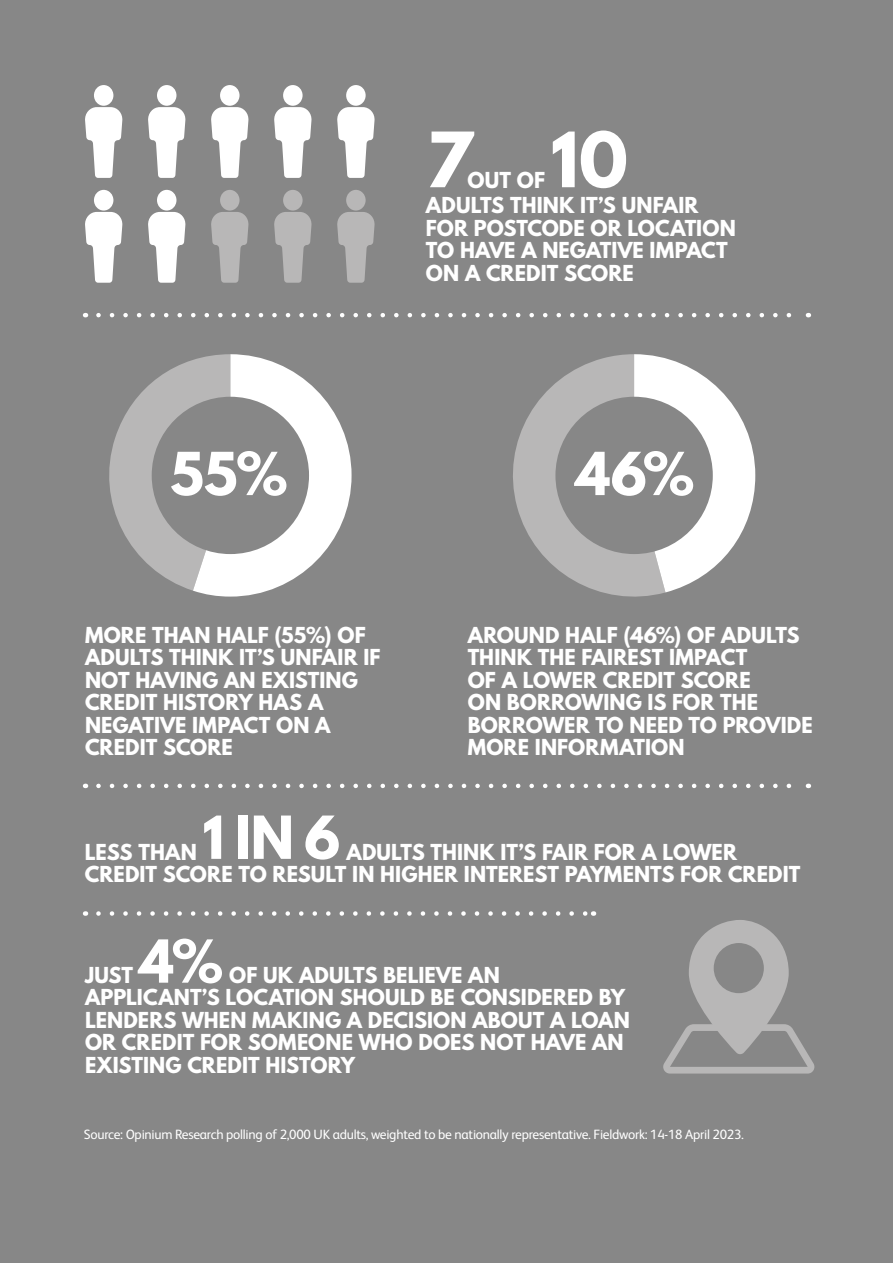
<style>
.page{position:relative;width:893px;height:1263px;background:#878787}
.page>*{position:absolute;margin:0;border:0;box-sizing:border-box;transform-origin:0 0}
.t1{font:700 67.5px "League Spartan";color:#fff}
.t2{font:700 52.5px "League Spartan";color:#fff}
.t3{font:700 19.5px/22.5px "League Spartan";letter-spacing:.005em;color:#fff}
.t4{font:13.5px "FS Albert";letter-spacing:-.02em;color:#fff}
</style>
<div class="page">
<svg style="left:513px;top:354px;width:242px;height:243px"></svg>
<svg style="left:98px;top:313px;width:694px;height:4px"></svg>
<svg style="left:98px;top:784px;width:693px;height:4px"></svg>
<svg style="left:98px;top:911px;width:488px;height:5px"></svg>
<svg style="left:85px;top:107px;width:38px;height:71px"></svg>
<div style="left:94px;top:85px;width:19px;height:21px;background:#fff;border-radius:50%"></div>
<svg style="left:85px;top:212px;width:38px;height:71px"></svg>
<div style="left:94px;top:190px;width:19px;height:21px;background:#fff;border-radius:50%"></div>
<svg style="left:211px;top:107px;width:38px;height:71px"></svg>
<div style="left:220px;top:85px;width:20px;height:21px;background:#fff;border-radius:50%"></div>
<svg style="left:211px;top:212px;width:38px;height:71px"></svg>
<div style="left:220px;top:190px;width:20px;height:21px;background:#b8b7b7;border-radius:50%"></div>
<svg style="left:148px;top:107px;width:38px;height:71px"></svg>
<div style="left:157px;top:85px;width:19px;height:21px;background:#fff;border-radius:50%"></div>
<svg style="left:148px;top:212px;width:38px;height:71px"></svg>
<div style="left:157px;top:190px;width:19px;height:21px;background:#fff;border-radius:50%"></div>
<svg style="left:274px;top:107px;width:38px;height:71px"></svg>
<div style="left:283px;top:85px;width:20px;height:21px;background:#fff;border-radius:50%"></div>
<svg style="left:274px;top:212px;width:38px;height:71px"></svg>
<div style="left:283px;top:190px;width:20px;height:21px;background:#b8b7b7;border-radius:50%"></div>
<svg style="left:337px;top:107px;width:38px;height:71px"></svg>
<div style="left:346px;top:85px;width:20px;height:21px;background:#fff;border-radius:50%"></div>
<svg style="left:337px;top:212px;width:38px;height:71px"></svg>
<div style="left:346px;top:190px;width:20px;height:21px;background:#b8b7b7;border-radius:50%"></div>
<svg style="left:109px;top:354px;width:243px;height:243px"></svg>
<div style="left:152px;top:397px;width:157px;height:157px;background:#878787;border-radius:50%"></div>
<div style="left:555px;top:397px;width:158px;height:157px;background:#878787;border-radius:50%"></div>
<svg style="left:663px;top:920px;width:152px;height:153px"></svg>
<h1 class="t1" style="left:426px;top:107px;width:203px">7 10</h1>
<p class="t3" style="left:426px;top:168px;width:274px;line-height:25px;text-indent:42px">OUT OF<br>ADULTS THINK IT’S UNFAIR</p>
<p class="t3" style="left:426px;top:216px;width:311px">FOR POSTCODE OR LOCATION<br>TO HAVE A NEGATIVE IMPACT<br>ON A CREDIT SCORE</p>
<h2 class="t2" style="left:170px;top:433px;width:119px">55%</h2>
<h2 class="t2" style="left:575px;top:433px;width:121px">46%</h2>
<p class="t3" style="left:85px;top:623px;width:297px">MORE THAN HALF (55%) OF<br>ADULTS THINK IT’S UNFAIR IF<br>NOT HAVING AN EXISTING<br>CREDIT HISTORY HAS A<br>NEGATIVE IMPACT ON A<br>CREDIT SCORE</p>
<p class="t3" style="left:468px;top:623px;width:347px">AROUND HALF (46%) OF ADULTS<br>THINK THE FAIREST IMPACT<br>OF A LOWER CREDIT SCORE<br>ON BORROWING IS FOR THE<br>BORROWER TO NEED TO PROVIDE<br>MORE INFORMATION</p>
<h2 class="t2" style="left:203px;top:796px;width:139px">1 IN 6</h2>
<p class="t3" style="left:85px;top:840px;width:717px;text-indent:262px">ADULTS THINK IT’S FAIR FOR A LOWER<br>CREDIT SCORE TO RESULT IN HIGHER INTEREST PAYMENTS FOR CREDIT</p>
<p class="t3" style="left:85px;top:840px;width:114px">LESS THAN</p>
<h2 class="t2" style="left:139px;top:920px;width:86px">4%</h2>
<p class="t3" style="left:85px;top:963px;width:546px;text-indent:144px">OF UK ADULTS BELIEVE AN APPLICANT’S LOCATION SHOULD BE CONSIDERED BY LENDERS WHEN MAKING A DECISION ABOUT A LOAN OR CREDIT FOR SOMEONE WHO DOES NOT HAVE AN EXISTING CREDIT HISTORY</p>
<p class="t3" style="left:85px;top:963px;width:50px">JUST</p>
<p class="t4" style="left:84px;top:1125px;width:661px">Source: Opinium Research polling of 2,000 UK adults, weighted to be nationally representative. Fieldwork: 14-18 April 2023.</p>
</div>
